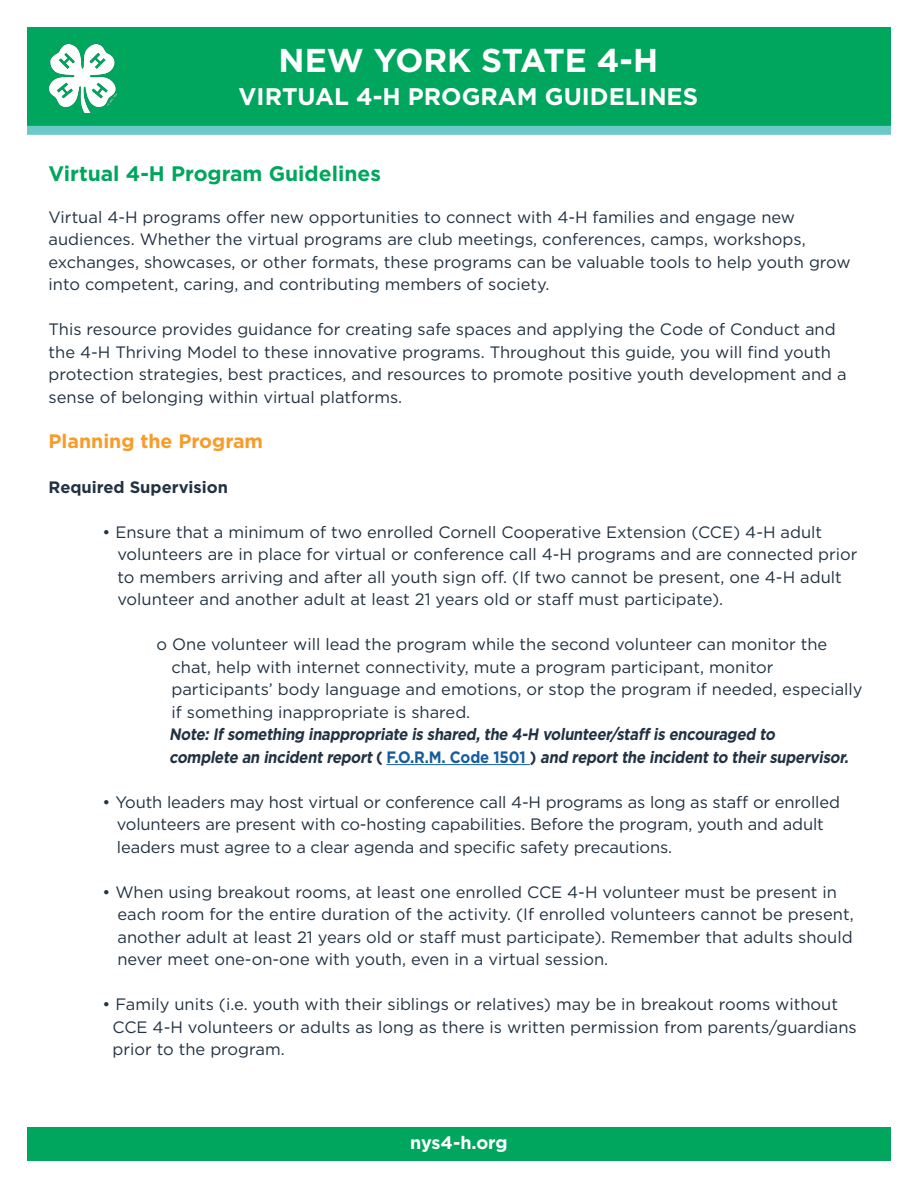
<style>
.page{position:relative;width:918px;height:1188px;background:#fff}
.page>*{position:absolute;margin:0;border:0;box-sizing:border-box;transform-origin:0 0}
.t1{font:700 33px "Gotham";color:#fff}
.t2{font:700 24px "Gotham";color:#fff}
.t3{font:700 21px "Gotham";color:#00a65d}
.t4{font:700 19.5px "Gotham";color:#f89c27}
.t5{font:700 18px "Gotham";letter-spacing:-.01em;color:#fff}
.t6{font:16.5px/22.5px "Gotham";color:#213242}
.t7{font:italic 700 16.5px "Gotham";color:#213242;scale:.9 1}
.t8{font:700 16.5px "Gotham";color:#213242}
.s1{font-style:normal}
.s2{font-style:normal;color:#175d9e}
</style>
<div class="page">
<div style="left:27px;top:27px;width:864px;height:99px;background:#00a65d"></div>
<img style="left:49px;top:45px;width:67px;height:68px">
<div style="left:27px;top:126px;width:864px;height:9px;background:#6cc9c9"></div>
<hr style="left:387px;top:764px;width:143px;height:1px;background:#175d9e">
<div style="left:27px;top:1128px;width:864px;height:33px;background:#00a65d"></div>
<p class="t1" style="left:279px;top:39px;width:381px">NEW YORK STATE 4-H</p>
<p class="t2" style="left:239px;top:81px;width:461px">VIRTUAL 4-H PROGRAM GUIDELINES</p>
<p class="t3" style="left:49px;top:160px;width:334px">Virtual 4-H Program Guidelines</p>
<p class="t6" style="left:49px;top:206px;width:804px">Virtual 4-H programs offer new opportunities to connect with 4-H families and engage new audiences. Whether the virtual programs are club meetings, conferences, camps, workshops, exchanges, showcases, or other formats, these programs can be valuable tools to help youth grow into competent, caring, and contributing members of society.</p>
<p class="t6" style="left:49px;top:318px;width:800px">This resource provides guidance for creating safe spaces and applying the Code of Conduct and the 4-H Thriving Model to these innovative programs. Throughout this guide, you will find youth protection strategies, best practices, and resources to promote positive youth development and a sense of belonging within virtual platforms.</p>
<p class="t4" style="left:49px;top:428px;width:216px">Planning the Program</p>
<p class="t8" style="left:49px;top:476px;width:181px">Required Supervision</p>
<p class="t6" style="left:103px;top:521px;width:721px">• Ensure that a minimum of two enrolled Cornell Cooperative Extension (CCE) 4-H adult</p>
<p class="t6" style="left:117px;top:543px;width:742px">volunteers are in place for virtual or conference call 4-H programs and are connected prior</p>
<p class="t6" style="left:117px;top:566px;width:726px">to members arriving and after all youth sign off. (If two cannot be present, one 4-H adult</p>
<p class="t6" style="left:117px;top:588px;width:607px">volunteer and another adult at least 21 years old or staff must participate).</p>
<p class="t6" style="left:157px;top:633px;width:672px">o One volunteer will lead the program while the second volunteer can monitor the</p>
<p class="t6" style="left:171px;top:656px;width:604px">chat, help with internet connectivity, mute a program participant, monitor</p>
<p class="t6" style="left:171px;top:678px;width:693px">participants’ body language and emotions, or stop the program if needed, especially</p>
<p class="t6" style="left:171px;top:701px;width:300px">if something inappropriate is shared.</p>
<p class="t7" style="left:169px;top:724px;width:678px">Note:Ifsomething inappropriate is shared,the 4-H volunteer/staff is encouraged to</p>
<p class="t7" style="left:169px;top:746px;width:760px">complete an incidentreport<span class="s1">(</span> <span class="s2">F. O . R . M . C o d e 1 5 0 1</span> <span class="s1">)</span> and reportthe incidentto theirsupervisor.</p>
<p class="t6" style="left:103px;top:791px;width:739px">• Youth leaders may host virtual or conference call 4-H programs as long as staff or enrolled</p>
<p class="t6" style="left:117px;top:813px;width:708px">volunteers are present with co-hosting capabilities. Before the program, youth and adult</p>
<p class="t6" style="left:117px;top:836px;width:557px">leaders must agree to a clear agenda and specific safety precautions.</p>
<p class="t6" style="left:103px;top:881px;width:736px">• When using breakout rooms, at least one enrolled CCE 4-H volunteer must be present in</p>
<p class="t6" style="left:117px;top:903px;width:738px">each room for the entire duration of the activity. (If enrolled volunteers cannot be present,</p>
<p class="t6" style="left:117px;top:926px;width:737px">another adult at least 21 years old or staff must participate). Remember that adults should</p>
<p class="t6" style="left:117px;top:948px;width:492px">never meet one-on-one with youth, even in a virtual session.</p>
<p class="t6" style="left:103px;top:993px;width:737px">• Family units (i.e. youth with their siblings or relatives) may be in breakout rooms without</p>
<p class="t6" style="left:113px;top:1016px;width:746px">CCE 4-H volunteers or adults as long as there is written permission from parents/guardians</p>
<p class="t6" style="left:113px;top:1038px;width:174px">prior to the program.</p>
<p class="t5" style="left:410px;top:1131px;width:99px">nys4-h.org</p>
</div>
